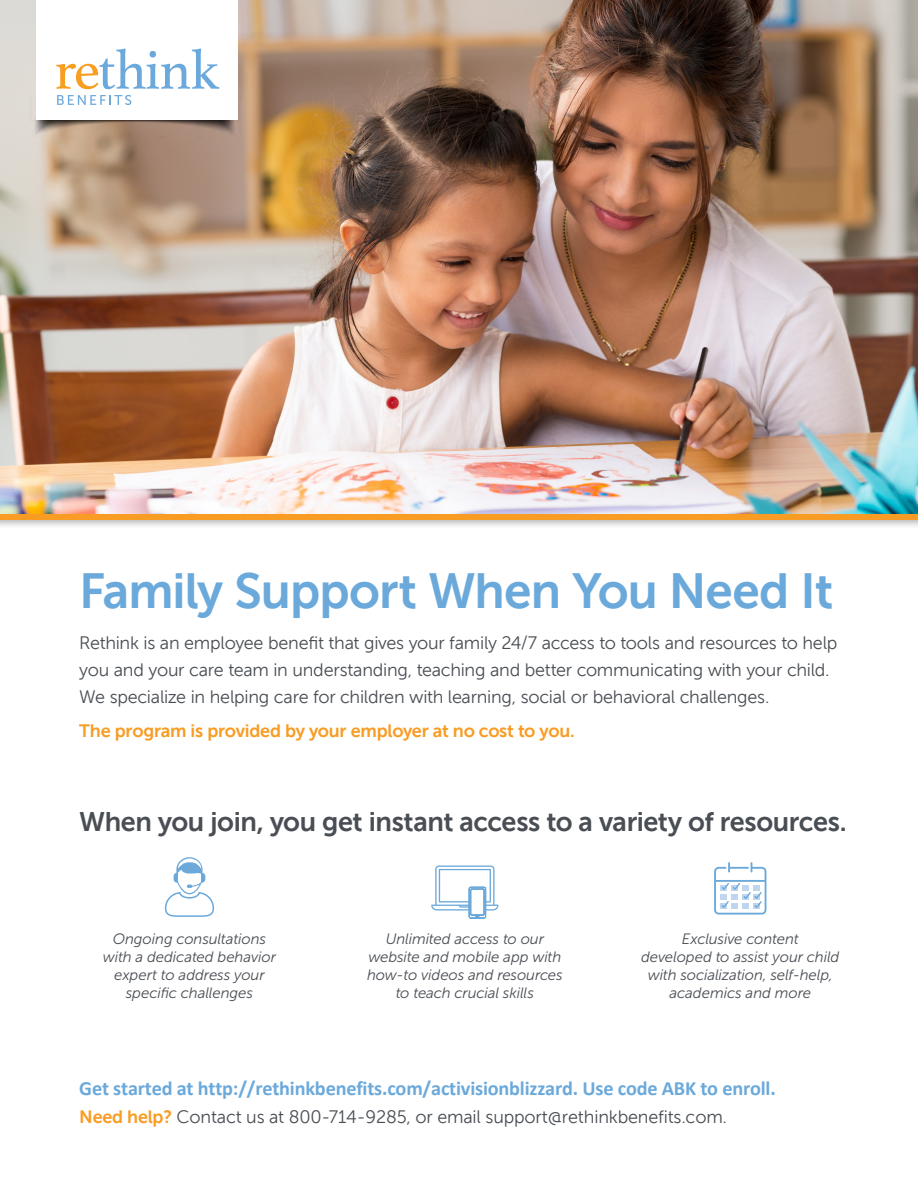
<style>
.page{position:relative;width:918px;height:1188px;background:#fff}
.page>*{position:absolute;margin:0;border:0;box-sizing:border-box;transform-origin:0 0}
.t1{font:49.5px "Museo Sans 700";letter-spacing:-.02em;color:#6ba9db}
.t2{font:27px "Museo Sans 700";letter-spacing:-.015em;color:#494e54}
.t3{font:700 20.25px "Calibri";letter-spacing:-.01em;color:#6ba9db}
.t4{font:18px/27px "Museo Sans 300";letter-spacing:-.015em;color:#494e54}
.t5{font:18px "Museo Sans 700";letter-spacing:-.015em;color:#f89c23}
.t6{font:italic 15px/18px "Museo Sans 300";letter-spacing:-.01em;color:#494e54;text-align:center}
.s1{font-family:"Museo Sans 700";color:#f89c23}
</style>
<div class="page">
<div style="left:0;top:0;width:918px;height:530px;background:#231f20;opacity:.35"></div>
<img style="left:0;top:0;width:918px;height:514px">
<div style="left:0;top:514px;width:918px;height:5px;background:#f89c23"></div>
<svg style="left:164px;top:857px;width:51px;height:60px"></svg>
<svg style="left:714px;top:862px;width:52px;height:53px"></svg>
<svg style="left:431px;top:866px;width:68px;height:53px"></svg>
<svg style="left:29px;top:96px;width:211px;height:41px;background:#a28a78"></svg>
<div style="left:36px;top:0;width:202px;height:120px;background:#fff"></div>
<svg style="left:56px;top:49px;width:163px;height:40px"></svg>
<svg style="left:57px;top:95px;width:74px;height:10px"></svg>
<p class="t1" style="left:79px;top:564px;width:756px">Family Support When You Need It</p>
<p class="t4" style="left:79px;top:629px;width:760px">Rethink is an employee benefit that gives your family 24/7 access to tools and resources to help you and your care team in understanding, teaching and better communicating with your child.<br>We specialize in helping care for children with learning, social or behavioral challenges.</p>
<p class="t5" style="left:79px;top:720px;width:497px">The program is provided by your employer at no cost to you.</p>
<p class="t2" style="left:79px;top:807px;width:769px">When you join, you get instant access to a variety of resources.</p>
<p class="t6" style="left:103px;top:930px;width:175px">Ongoing consultations with a dedicated behavior expert to address your specific challenges</p>
<p class="t6" style="left:641px;top:930px;width:200px">Exclusive content<br>developed to assist your child with socialization, self-help, academics and more</p>
<p class="t6" style="left:367px;top:930px;width:197px">Unlimited access to our website and mobile app with how-to videos and resources to teach crucial skills</p>
<p class="t3" style="left:79px;top:1075px;width:698px">Get started at http://rethinkbenefits.com/activisionblizzard. Use code ABK to enroll.</p>
<p class="t4" style="left:79px;top:1104px;width:649px"><span class="s1">Need help?</span> Contact us at 800-714-9285, or email support@rethinkbenefits.com.</p>
</div>
